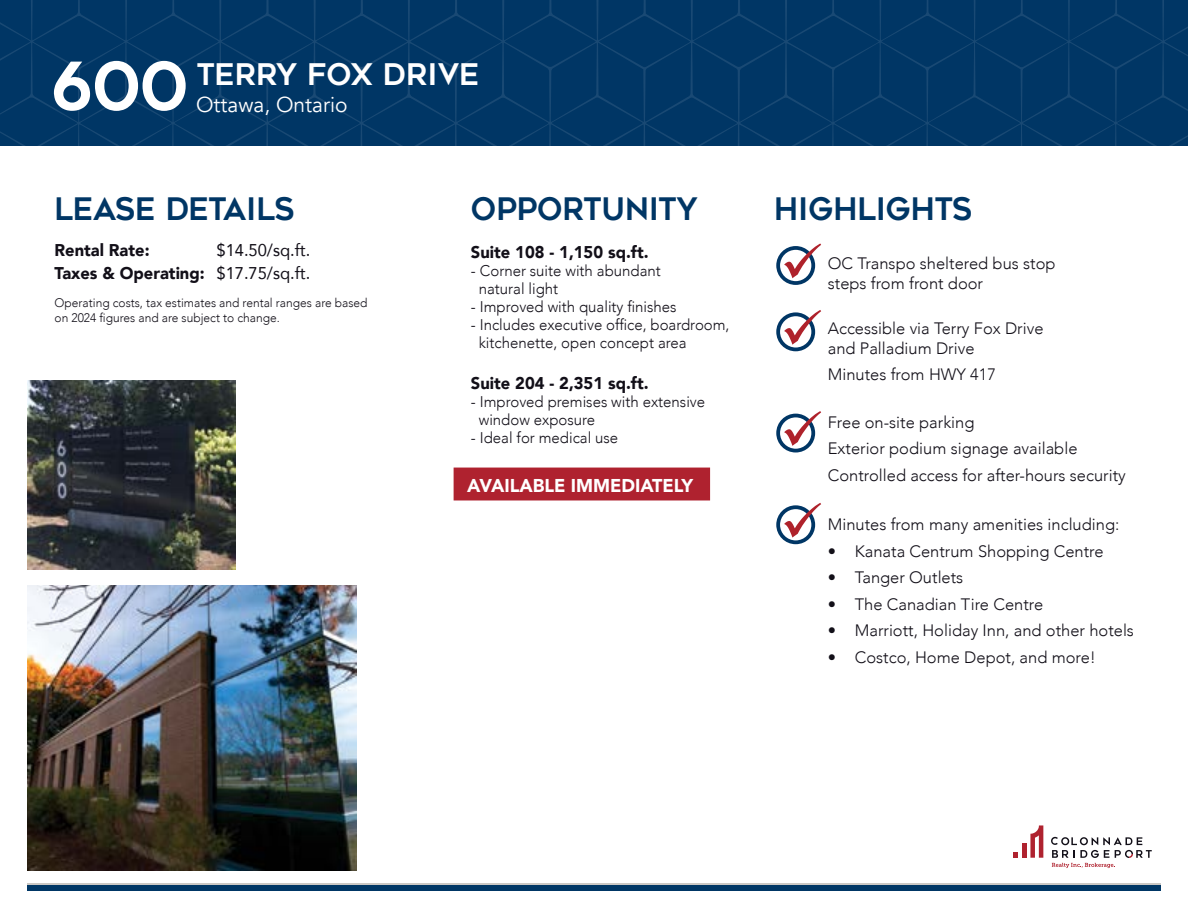
<style>
.page{position:relative;width:1188px;height:918px;background:#fff}
.page>*{position:absolute;margin:0;border:0;box-sizing:border-box;transform-origin:0 0}
.t1{font:65.85px "Geometos";color:#fff}
.t2{font:30.9px "Geometos";color:#003665}
.t3{font:30.9px "Geometos";letter-spacing:-.02em;color:#003665}
.t4{font:29.7px "Geometos";color:#fff}
.t5{font:21.6px "Avenir";color:#fff}
.t6{font:900 18.6px "Avenir";color:#fff}
.t7{font:900 16.95px "Avenir";color:#120f18}
.t8{font:16.95px/22.5px "Avenir";color:#120f18;text-align:right}
.t9{font:300 16.5px/19.8px "Avenir";color:#120f18}
.t10{font:300 15.45px/18px "Avenir";color:#120f18}
.t11{font:300 12.3px/14.4px "Avenir";color:#120f18}
.s1{font-weight:900}
</style>
<div class="page">
<svg style="left:0;top:0;width:1188px;height:146px;background:#013765"></svg>
<div style="left:776px;top:246px;width:39px;height:39px;border:4px solid #003665;border-radius:50%"></div>
<svg style="left:784px;top:244px;width:37px;height:34px"></svg>
<svg style="left:27px;top:883px;width:1134px;height:3px;background:#8797a4"></svg>
<div style="left:27px;top:886px;width:1134px;height:5px;background:#003665"></div>
<div style="left:1022px;top:843px;width:5px;height:15px;background:#af222f"></div>
<svg style="left:1030px;top:825px;width:13px;height:33px"></svg>
<svg style="left:1014px;top:852px;width:4px;height:6px"></svg>
<svg style="left:1051px;top:837px;width:101px;height:31px"></svg>
<div style="left:776px;top:312px;width:39px;height:39px;border:4px solid #003665;border-radius:50%"></div>
<svg style="left:784px;top:310px;width:37px;height:35px"></svg>
<div style="left:776px;top:414px;width:39px;height:38px;border:4px solid #003665;border-radius:50%"></div>
<svg style="left:784px;top:411px;width:37px;height:35px"></svg>
<div style="left:776px;top:505px;width:39px;height:39px;border:4px solid #003665;border-radius:50%"></div>
<svg style="left:784px;top:503px;width:37px;height:35px"></svg>
<img style="left:27px;top:380px;width:208px;height:190px">
<img style="left:27px;top:585px;width:329px;height:286px">
<div style="left:454px;top:468px;width:256px;height:32px;background:#af222f"></div>
<h1 class="t1" style="left:51px;top:49px;width:139px">600</h1>
<h3 class="t4" style="left:196px;top:58px;width:285px">TERRY FOX DRIVE</h3>
<h3 class="t5" style="left:196px;top:91px;width:153px">Ottawa, Ontario</h3>
<h2 class="t3" style="left:55px;top:192px;width:242px">LEASE DETAILS</h2>
<p class="t7" style="left:55px;top:236px;width:97px">Rental Rate:</p>
<p class="t8" style="left:55px;top:238px;width:257px">$14.50/sq.ft.<br><span class="s1">Taxes &amp; Operating:</span> $17.75/sq.ft.</p>
<p class="t11" style="left:55px;top:296px;width:315px">Operating costs, tax estimates and rental ranges are based on 2024 figures and are subject to change.</p>
<h2 class="t2" style="left:471px;top:192px;width:228px">OPPORTUNITY</h2>
<p class="t7" style="left:471px;top:237px;width:179px">Suite 108 - 1,150 sq.ft.</p>
<p class="t10" style="left:479px;top:261px;width:184px;text-indent:-8px">- Corner suite with abundant natural light</p>
<p class="t10" style="left:471px;top:297px;width:207px">- Improved with quality finishes</p>
<p class="t10" style="left:479px;top:315px;width:252px;text-indent:-8px">- Includes executive office, boardroom, kitchenette, open concept area</p>
<p class="t7" style="left:471px;top:369px;width:179px">Suite 204 - 2,351 sq.ft.</p>
<p class="t10" style="left:479px;top:393px;width:228px;text-indent:-8px">- Improved premises with extensive window exposure</p>
<p class="t10" style="left:471px;top:429px;width:149px">- Ideal for medical use</p>
<p class="t6" style="left:467px;top:469px;width:227px">AVAILABLE IMMEDIATELY</p>
<h2 class="t2" style="left:774px;top:192px;width:199px">HIGHLIGHTS</h2>
<p class="t9" style="left:828px;top:254px;width:229px">OC Transpo sheltered bus stop steps from front door</p>
<p class="t9" style="left:828px;top:318px;width:217px">Accessible via Terry Fox Drive and Palladium Drive</p>
<p class="t9" style="left:828px;top:365px;width:170px">Minutes from HWY 417</p>
<p class="t9" style="left:828px;top:409px;width:300px;line-height:26.5px">Free on-site parking<br>Exterior podium signage available<br>Controlled access for after-hours security</p>
<p class="t9" style="left:828px;top:514px;width:293px">Minutes from many amenities including:</p>
<p class="t9" style="left:828px;top:541px;width:277px">• Kanata Centrum Shopping Centre</p>
<p class="t9" style="left:828px;top:568px;width:137px">• Tanger Outlets</p>
<p class="t9" style="left:828px;top:594px;width:217px">• The Canadian Tire Centre</p>
<p class="t9" style="left:828px;top:621px;width:308px">• Marriott, Holiday Inn, and other hotels</p>
<p class="t9" style="left:828px;top:647px;width:270px">• Costco, Home Depot, and more!</p>
</div>
